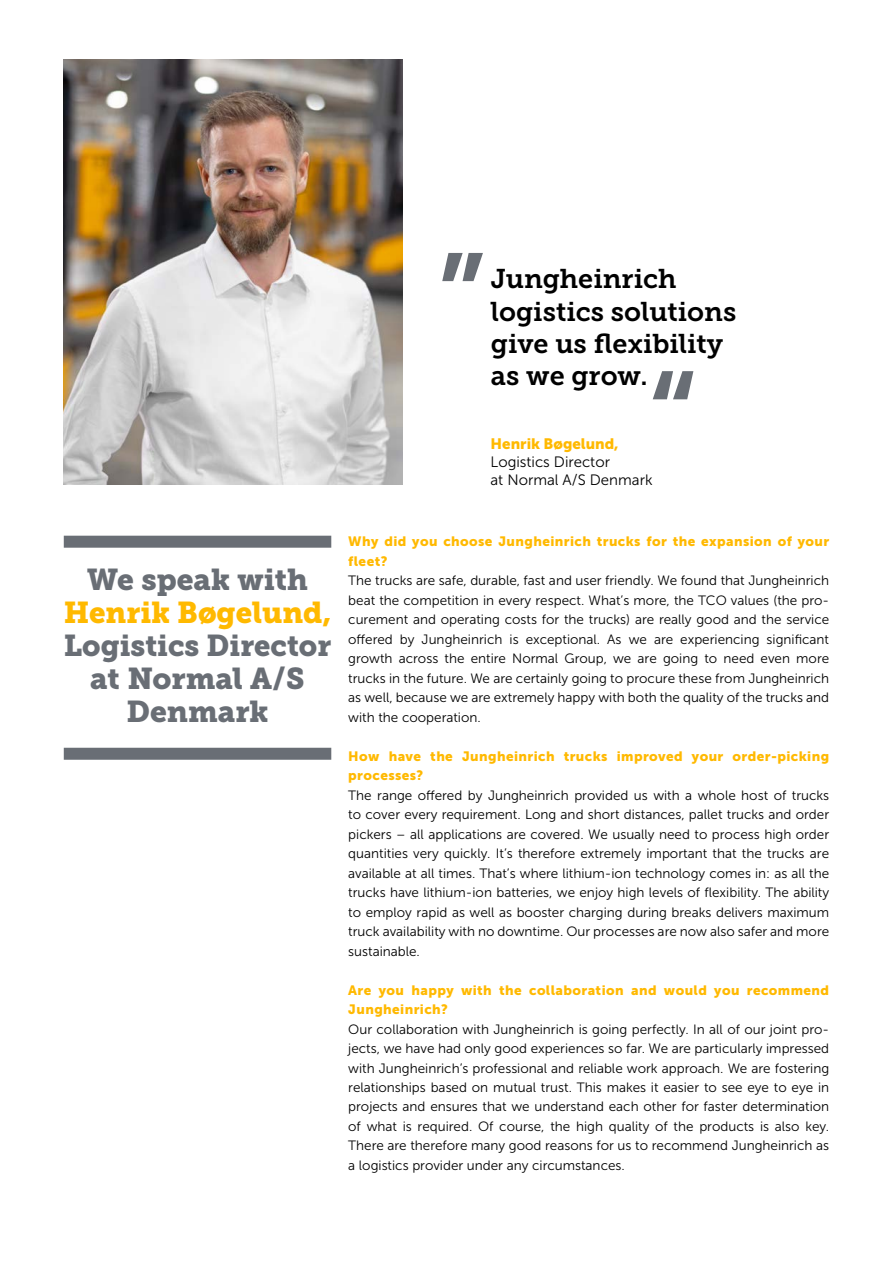
<style>
.page{position:relative;width:893px;height:1263px;background:#fff}
.page>*{position:absolute;margin:0;border:0;box-sizing:border-box;transform-origin:0 0}
.t1{font:121.5px "Museo JH Slab 700";color:#696e75}
.t2{font:30px/33px "Museo JH Slab 900";color:#696e75;text-align:center}
.t3{font:30px "Museo JH Slab 900";color:#ffb900}
.t4{font:27px/32.4px "Museo JH Slab 700";color:#000}
.t5{font:15px/18px "Museo JH Sans 300";color:#000}
.t6{font:15px "Museo JH Sans 900";color:#ffb900}
.t7{font:13.5px/19.5px "Museo JH Sans 300";color:#000;text-align:justify}
.t8{font:13.5px/19.5px "Museo JH Sans 900";letter-spacing:.03em;color:#ffb900}
</style>
<div class="page">
<img style="left:64px;top:60px;width:338px;height:425px">
<div style="left:64px;top:536px;width:267px;height:12px;background:#696e75"></div>
<div style="left:64px;top:748px;width:267px;height:12px;background:#696e75"></div>
<h1 class="t1" style="left:437px;top:230px;width:50px">”</h1>
<h3 class="t4" style="left:491px;top:263px;width:247px">Jungheinrich logistics solutions give us flexibility as we grow.</h3>
<h1 class="t1" style="left:648px;top:348px;width:51px">“</h1>
<p class="t6" style="left:491px;top:435px;width:130px">Henrik Bøgelund,</p>
<p class="t5" style="left:491px;top:453px;width:163px">Logistics Director<br>at Normal A/S Denmark</p>
<h2 class="t2" style="left:87px;top:563px;width:222px">We speak with</h2>
<h2 class="t3" style="left:64px;top:595px;width:269px">Henrik Bøgelund,</h2>
<h2 class="t2" style="left:64px;top:629px;width:269px">Logistics Director at Normal A/S<br>Denmark</h2>
<p class="t8" style="left:348px;top:531px;width:482px">Why did you choose Jungheinrich trucks for the expansion of your fleet?</p>
<p class="t7" style="left:348px;top:571px;width:482px">The trucks are safe, durable, fast and user friendly. We found that Jungheinrich beat the competition in every respect. What’s more, the TCO values (the pro&shy;curement and operating costs for the trucks) are really good and the service offered by Jungheinrich is exceptional. As we are experiencing significant growth across the entire Normal Group, we are going to need even more trucks in the future. We are certainly going to procure these from Jungheinrich as well, because we are extremely happy with both the quality of the trucks and with the cooperation.</p>
<p class="t8" style="left:348px;top:746px;width:482px">How have the Jungheinrich trucks improved your order-picking processes?</p>
<p class="t7" style="left:348px;top:785px;width:482px">The range offered by Jungheinrich provided us with a whole host of trucks to cover every requirement. Long and short distances, pallet trucks and order pickers – all applications are covered. We usually need to process high order quantities very quickly. It’s therefore extremely important that the trucks are available at all times. That’s where lithium-ion technology comes in: as all the trucks have lithium-ion batteries, we enjoy high levels of flexibility. The ability to employ rapid as well as booster charging during breaks delivers maximum truck availability with no downtime. Our processes are now also safer and more sustainable.</p>
<p class="t8" style="left:348px;top:980px;width:482px">Are you happy with the collaboration and would you recommend<br>Jungheinrich?</p>
<p class="t7" style="left:348px;top:1019px;width:482px">Our collaboration with Jungheinrich is going perfectly. In all of our joint pro&shy;jects, we have had only good experiences so far. We are particularly impressed with Jungheinrich’s professional and reliable work approach. We are fostering relationships based on mutual trust. This makes it easier to see eye to eye in projects and ensures that we understand each other for faster determination of what is required. Of course, the high quality of the products is also key.<br>There are therefore many good reasons for us to recommend Jungheinrich as a logistics provider under any circumstances.</p>
</div>
